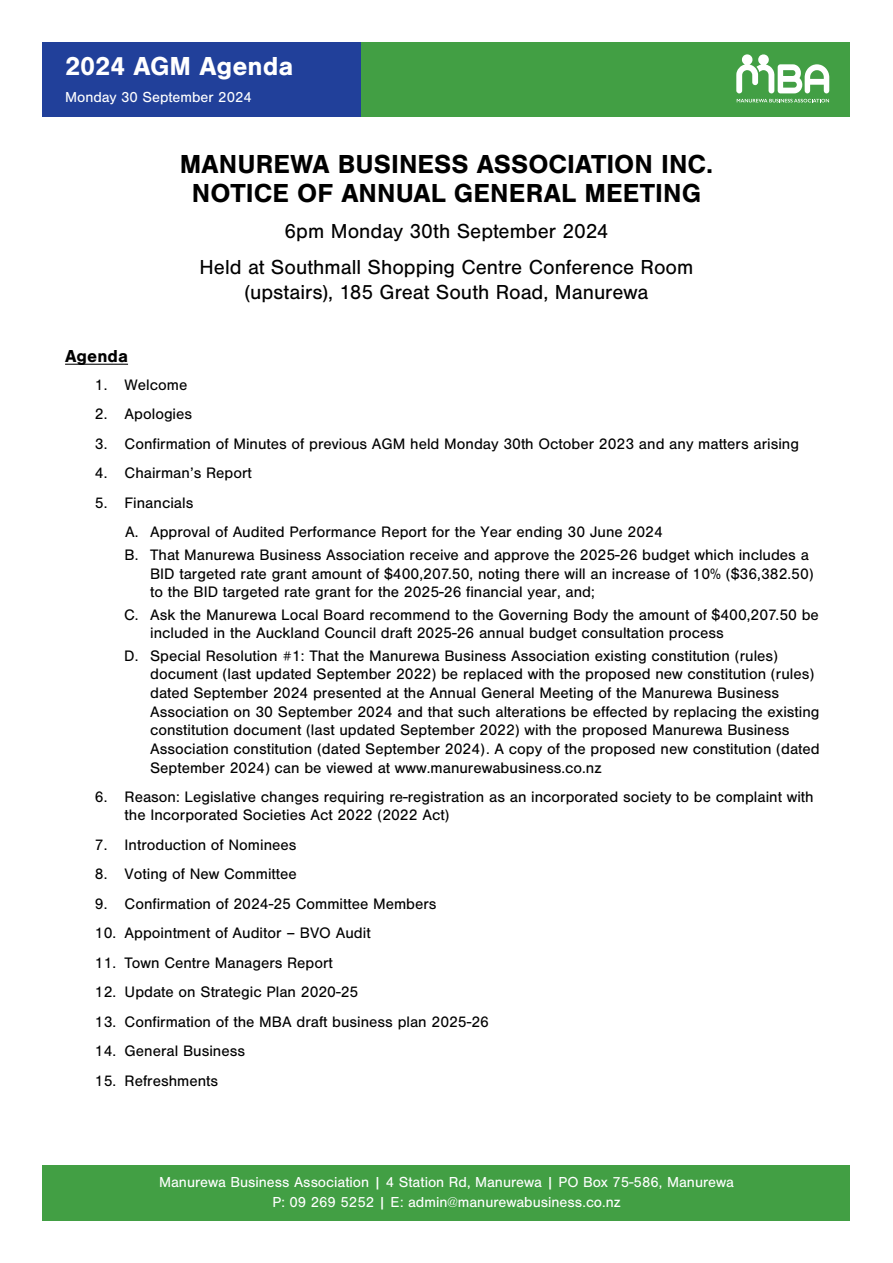
<style>
.page{position:relative;width:893px;height:1263px;background:#fff}
.page>*{position:absolute;margin:0;border:0;box-sizing:border-box;transform-origin:0 0}
.t1{font:700 27px/28.5px "Nimbus San";letter-spacing:.005em;color:#000;text-align:center}
.t2{font:700 27px "Nimbus San";color:#fff}
.t3{font:21px/35.8px "Nimbus San";color:#000;text-align:center}
.t4{font:700 18px "Nimbus San";color:#000}
.t5{font:15.75px/18.8px "Nimbus San";color:#000}
.t6{font:15px/20.1px "Nimbus San";color:#fff;text-align:center}
</style>
<div class="page">
<div style="left:43px;top:1165px;width:807px;height:55px;background:#429f44"></div>
<div style="left:43px;top:43px;width:807px;height:74px;background:#429f44"></div>
<div style="left:43px;top:43px;width:318px;height:74px;background:#21409a"></div>
<svg style="left:736px;top:54px;width:93px;height:48px"></svg>
<hr style="left:65px;top:364px;width:63px;height:1px;background:#000">
<h1 class="t2" style="left:65px;top:51px;width:230px">2024 AGM Agenda</h1>
<p class="t6" style="left:65px;top:87px;width:188px">Monday 30 September 2024</p>
<h1 class="t1" style="left:180px;top:150px;width:535px">MANUREWA BUSINESS ASSOCIATION INC.<br>NOTICE OF ANNUAL GENERAL MEETING</h1>
<h2 class="t3" style="left:200px;top:213px;width:495px">6pm Monday 30th September 2024<br>Held at Southmall Shopping Centre Conference Room</h2>
<h2 class="t3" style="left:245px;top:274px;width:405px">(upstairs), 185 Great South Road, Manurewa</h2>
<p class="t4" style="left:65px;top:346px;width:64px">Agenda</p>
<p class="t5" style="left:95px;top:375px;width:94px">1. Welcome</p>
<p class="t5" style="left:95px;top:405px;width:99px">2. Apologies</p>
<p class="t5" style="left:95px;top:434px;width:706px">3. Confirmation of Minutes of previous AGM held Monday 30th October 2023 and any matters arising</p>
<p class="t5" style="left:95px;top:464px;width:158px">4. Chairman’s Report</p>
<p class="t5" style="left:125px;top:488px;width:539px;line-height:29.5px;text-indent:-30px">5. Financials<br>A. Approval of Audited Performance Report for the Year ending 30 June 2024</p>
<p class="t5" style="left:150px;top:546px;width:665px;line-height:18.3px;text-indent:-26px">B. That Manurewa Business Association receive and approve the 2025-26 budget which includes a<br>BID targeted rate grant amount of $400,207.50, noting there will an increase of 10% ($36,382.50) to the BID targeted rate grant for the 2025-26 financial year, and;</p>
<p class="t5" style="left:150px;top:606px;width:670px;line-height:17.5px;text-indent:-26px">C. Ask the Manurewa Local Board recommend to the Governing Body the amount of $400,207.50 be included in the Auckland Council draft 2025-26 annual budget consultation process</p>
<p class="t5" style="left:150px;top:646px;width:671px;text-indent:-26px">D. Special Resolution #1: That the Manurewa Business Association existing constitution (rules) document (last updated September 2022) be replaced with the proposed new constitution (rules) dated September 2024 presented at the Annual General Meeting of the Manurewa Business Association on 30 September 2024 and that such alterations be effected by replacing the existing constitution document (last updated September 2022) with the proposed Manurewa Business Association constitution (dated September 2024). A copy of the proposed new constitution (dated September 2024) can be viewed at www.manurewabusiness.co.nz</p>
<p class="t5" style="left:125px;top:789px;width:691px;line-height:17.5px;text-indent:-30px">6. Reason: Legislative changes requiring re-registration as an incorporated society to be complaint with the Incorporated Societies Act 2022 (2022 Act)</p>
<p class="t5" style="left:95px;top:835px;width:203px">7. Introduction of Nominees</p>
<p class="t5" style="left:95px;top:865px;width:203px">8. Voting of New Committee</p>
<p class="t5" style="left:95px;top:894px;width:343px">9. Confirmation of 2024-25 Committee Members</p>
<p class="t5" style="left:95px;top:924px;width:277px">10. Appointment of Auditor – BVO Audit</p>
<p class="t5" style="left:95px;top:953px;width:240px">11. Town Centre Managers Report</p>
<p class="t5" style="left:95px;top:983px;width:265px">12. Update on Strategic Plan 2020-25</p>
<p class="t5" style="left:95px;top:1012px;width:396px">13. Confirmation of the MBA draft business plan 2025-26</p>
<p class="t5" style="left:95px;top:1042px;width:152px">14. General Business</p>
<p class="t5" style="left:95px;top:1071px;width:125px">15. Refreshments</p>
<p class="t6" style="left:159px;top:1172px;width:576px">Manurewa Business Association | 4 Station Rd, Manurewa | PO Box 75-586, Manurewa<br>P: 09 269 5252 | E: admin@manurewabusiness.co.nz</p>
</div>
